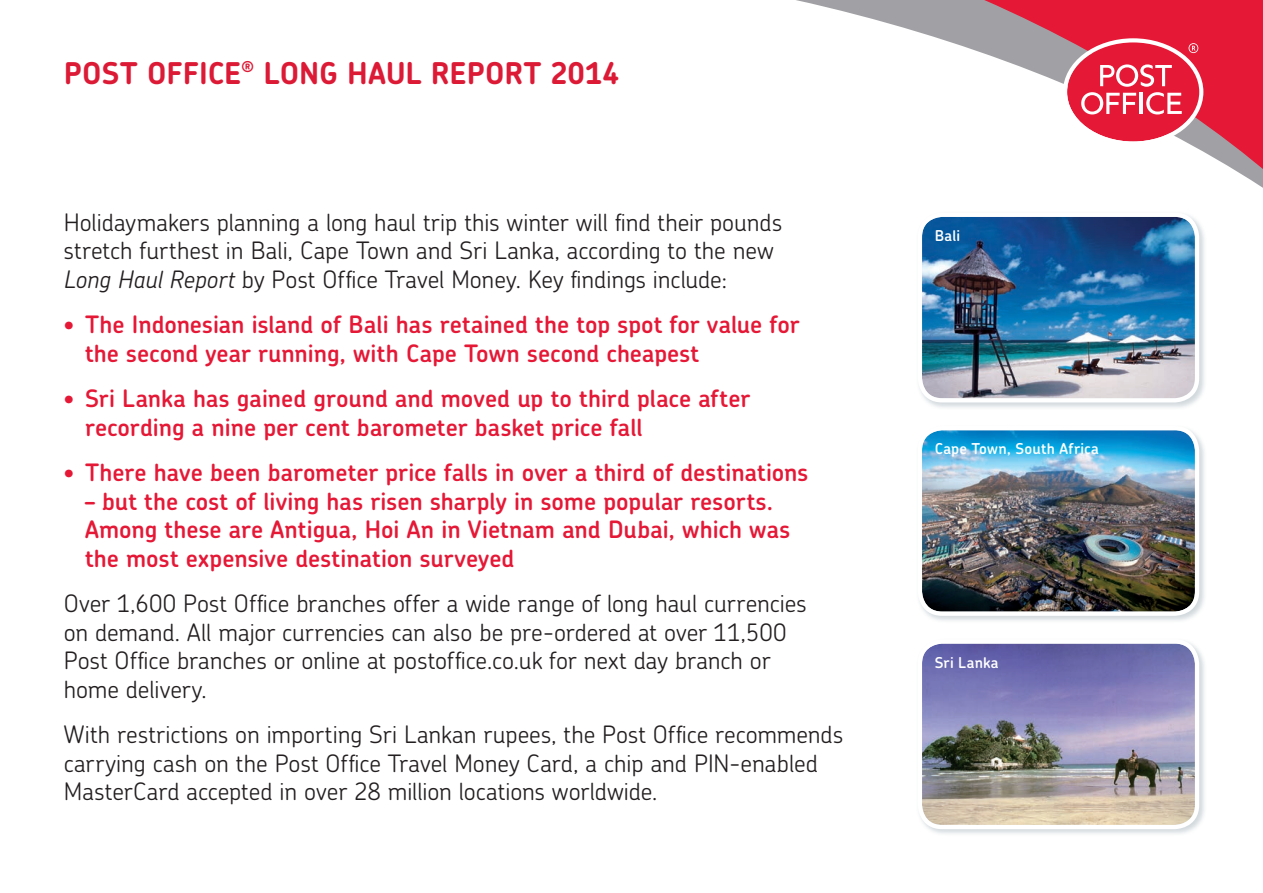
<style>
.page{position:relative;width:1263px;height:893px;background:#fff}
.page>*{position:absolute;margin:0;border:0;box-sizing:border-box;transform-origin:0 0}
.Header_2{font:700 30px "Chevin";letter-spacing:.005em;color:#dc1a36}
.Body{font:300 24px/28.5px "Chevin";letter-spacing:-.005em;color:#231f20}
.t1{font:600 24px/28.5px "Chevin";color:#e51836}
.Image_caption_overla{font:600 15px "Chevin";letter-spacing:.015em;color:#fff}
.s1{font-style:italic}
.s2{font-size:22.5px}
</style>
<div class="page">
<svg style="left:796px;top:0;width:467px;height:188px"></svg>
<svg style="left:1063px;top:38px;width:140px;height:108px"></svg>
<div style="left:916px;top:211px;width:291px;height:199px;background:#4a6777;opacity:.25"></div>
<img style="left:922px;top:217px;width:273px;height:181px">
<div style="left:918px;top:213px;width:281px;height:189px;border:4px solid #fff;border-radius:22px"></div>
<div style="left:916px;top:424px;width:291px;height:199px;background:#4a6777;opacity:.25"></div>
<img style="left:922px;top:430px;width:273px;height:182px">
<div style="left:918px;top:426px;width:281px;height:190px;border:4px solid #fff;border-radius:22px"></div>
<div style="left:916px;top:638px;width:291px;height:199px;background:#4a6777;opacity:.25"></div>
<img style="left:922px;top:644px;width:273px;height:181px">
<div style="left:918px;top:639px;width:281px;height:190px;border:4px solid #fff;border-radius:22px"></div>
<p class="Header_2" style="left:64px;top:54px;width:557px">POST OFFICE<sup>®</sup> LONG HAUL REPORT 2014</p>
<p class="Body" style="left:64px;top:208px;width:720px">Holidaymakers planning a long haul trip this winter will find their pounds stretch furthest in Bali, Cape Town and Sri Lanka, according to the new<br><span class="s1">Long Haul Report</span> by Post Office Travel Money. Key findings include:</p>
<p class="t1" style="left:85px;top:310px;width:716px;text-indent:-21px"><span class="s2">•</span> The Indonesian island of Bali has retained the top spot for value for the second year running, with Cape Town second cheapest</p>
<p class="t1" style="left:85px;top:384px;width:667px;text-indent:-21px"><span class="s2">•</span> Sri Lanka has gained ground and moved up to third place after recording a nine per cent barometer basket price fall</p>
<p class="t1" style="left:64px;top:458px;width:746px"><span class="s2">•</span> There have been barometer price falls in over a third of destinations</p>
<p class="t1" style="left:85px;top:486px;width:707px">– but the cost of living has risen sharply in some popular resorts.<br>Among these are Antigua, Hoi An in Vietnam and Dubai, which was the most expensive destination surveyed</p>
<p class="Body" style="left:64px;top:589px;width:744px">Over 1,600 Post Office branches offer a wide range of long haul currencies on demand. All major currencies can also be pre-ordered at over 11,500<br>Post Office branches or online at postoffice.co.uk for next day branch or home delivery.</p>
<p class="Body" style="left:64px;top:720px;width:781px">With restrictions on importing Sri Lankan rupees, the Post Office recommends carrying cash on the Post Office Travel Money Card, a chip and PIN-enabled<br>MasterCard accepted in over 28 million locations worldwide.</p>
<p class="Image_caption_overla" style="left:935px;top:226px;width:27px">Bali</p>
<p class="Image_caption_overla" style="left:935px;top:439px;width:166px">Cape Town, South Africa</p>
<p class="Image_caption_overla" style="left:935px;top:653px;width:65px">Sri Lanka</p>
</div>
